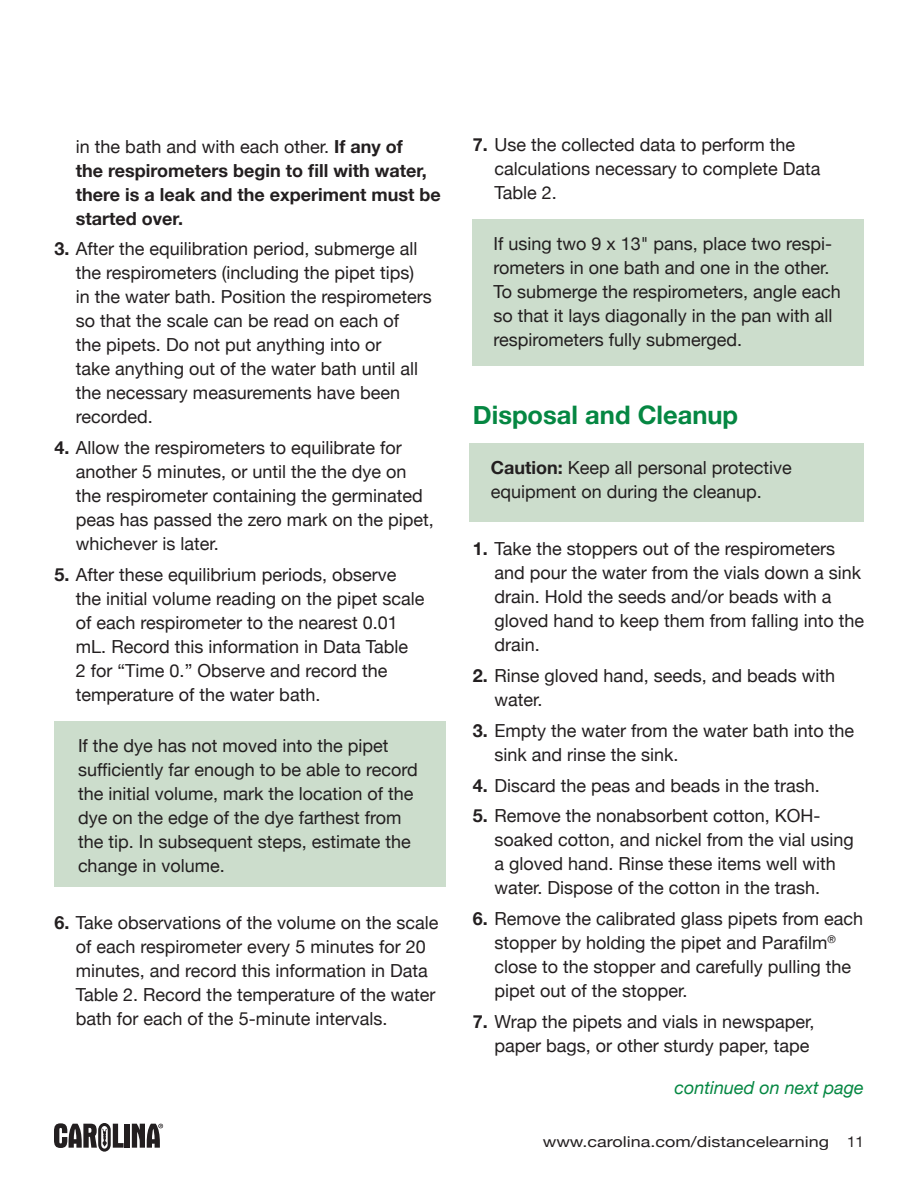
<style>
.page{position:relative;width:918px;height:1188px;background:#fff}
.page>*{position:absolute;margin:0;border:0;box-sizing:border-box;transform-origin:0 0}
.t1{font:700 25.5px "Helvetica Neue";color:#058742}
.t2{font:18px/24px "Helvetica Neue";color:#231f20}
.t3{font:700 18px/24px "Helvetica Neue";color:#231f20}
.t4{font:italic 18px "Helvetica Neue";color:#058742}
.t5{font:15px "Helvetica Neue";color:#231f20;scale:1.2 1}
.s1{font-weight:400}
.s2{font-weight:700}
</style>
<div class="page">
<div style="left:124px;top:1124px;width:5px;height:24px;background:#231f20"></div>
<svg style="left:54px;top:1123px;width:70px;height:29px"></svg>
<svg style="left:132px;top:1124px;width:31px;height:24px"></svg>
<div style="left:470px;top:443px;width:394px;height:79px;background:#cdc"></div>
<div style="left:54px;top:722px;width:392px;height:165px;background:#cdc"></div>
<div style="left:472px;top:219px;width:392px;height:147px;background:#cdc"></div>
<p class="t3" style="left:76px;top:135px;width:366px"><span class="s1">in the bath and with each other.</span> If any of<br>the respirometers begin to fill with water, there is a leak and the experiment must be started over.</p>
<p class="t2" style="left:76px;top:238px;width:357px;text-indent:-22px"><span class="s2">3.</span> After the equilibration period, submerge all the respirometers (including the pipet tips) in the water bath. Position the respirometers so that the scale can be read on each of<br>the pipets. Do not put anything into or<br>take anything out of the water bath until all the necessary measurements have been recorded.</p>
<p class="t2" style="left:76px;top:437px;width:359px;text-indent:-22px"><span class="s2">4.</span> Allow the respirometers to equilibrate for another 5 minutes, or until the the dye on the respirometer containing the germinated peas has passed the zero mark on the pipet, whichever is later.</p>
<p class="t2" style="left:54px;top:564px;width:343px"><span class="s2">5.</span> After these equilibrium periods, observe</p>
<p class="t2" style="left:76px;top:588px;width:350px">the initial volume reading on the pipet scale of each respirometer to the nearest 0.01 mL. Record this information in Data Table<br>2 for “Time 0.” Observe and record the temperature of the water bath.</p>
<p class="t2" style="left:78px;top:735px;width:341px">If the dye has not moved into the pipet sufficiently far enough to be able to record the initial volume, mark the location of the dye on the edge of the dye farthest from the tip. In subsequent steps, estimate the change in volume.</p>
<p class="t2" style="left:76px;top:912px;width:364px;text-indent:-22px"><span class="s2">6.</span> Take observations of the volume on the scale of each respirometer every 5 minutes for 20 minutes, and record this information in Data Table 2. Record the temperature of the water bath for each of the 5-minute intervals.</p>
<p class="t2" style="left:473px;top:134px;width:324px"><span class="s2">7.</span> Use the collected data to perform the</p>
<p class="t2" style="left:495px;top:158px;width:328px">calculations necessary to complete Data<br>Table 2.</p>
<p class="t2" style="left:493px;top:232px;width:349px">If using two 9 x 13" pans, place two respi&shy;rometers in one bath and one in the other.<br>To submerge the respirometers, angle each so that it lays diagonally in the pan with all respirometers fully submerged.</p>
<h2 class="t1" style="left:473px;top:394px;width:267px">Disposal and Cleanup</h2>
<p class="t2" style="left:491px;top:457px;width:303px"><span class="s2">Caution:</span> Keep all personal protective equipment on during the cleanup.</p>
<p class="t2" style="left:495px;top:538px;width:371px;text-indent:-22px"><span class="s2">1.</span> Take the stoppers out of the respirometers and pour the water from the vials down a sink drain. Hold the seeds and/or beads with a gloved hand to keep them from falling into the drain.</p>
<p class="t2" style="left:495px;top:665px;width:342px;text-indent:-22px"><span class="s2">2.</span> Rinse gloved hand, seeds, and beads with water.</p>
<p class="t2" style="left:495px;top:720px;width:361px;text-indent:-22px"><span class="s2">3.</span> Empty the water from the water bath into the sink and rinse the sink.</p>
<p class="t2" style="left:473px;top:774px;width:349px"><span class="s2">4.</span> Discard the peas and beads in the trash.</p>
<p class="t2" style="left:495px;top:805px;width:361px;text-indent:-22px"><span class="s2">5.</span> Remove the nonabsorbent cotton, KOH&shy;soaked cotton, and nickel from the vial using a gloved hand. Rinse these items well with water. Dispose of the cotton in the trash.</p>
<p class="t2" style="left:495px;top:908px;width:370px;text-indent:-22px"><span class="s2">6.</span> Remove the calibrated glass pipets from each stopper by holding the pipet and Parafilm<sup>® </sup>close to the stopper and carefully pulling the pipet out of the stopper.</p>
<p class="t2" style="left:473px;top:1011px;width:343px;text-align:right"><span class="s2">7.</span> Wrap the pipets and vials in newspaper, paper bags, or other sturdy paper, tape</p>
<p class="t4" style="left:675px;top:1074px;width:191px">continued on next page</p>
<p class="t5" style="left:543px;top:1131px;width:269px">www.carolina.com/distancelearning 11</p>
</div>
